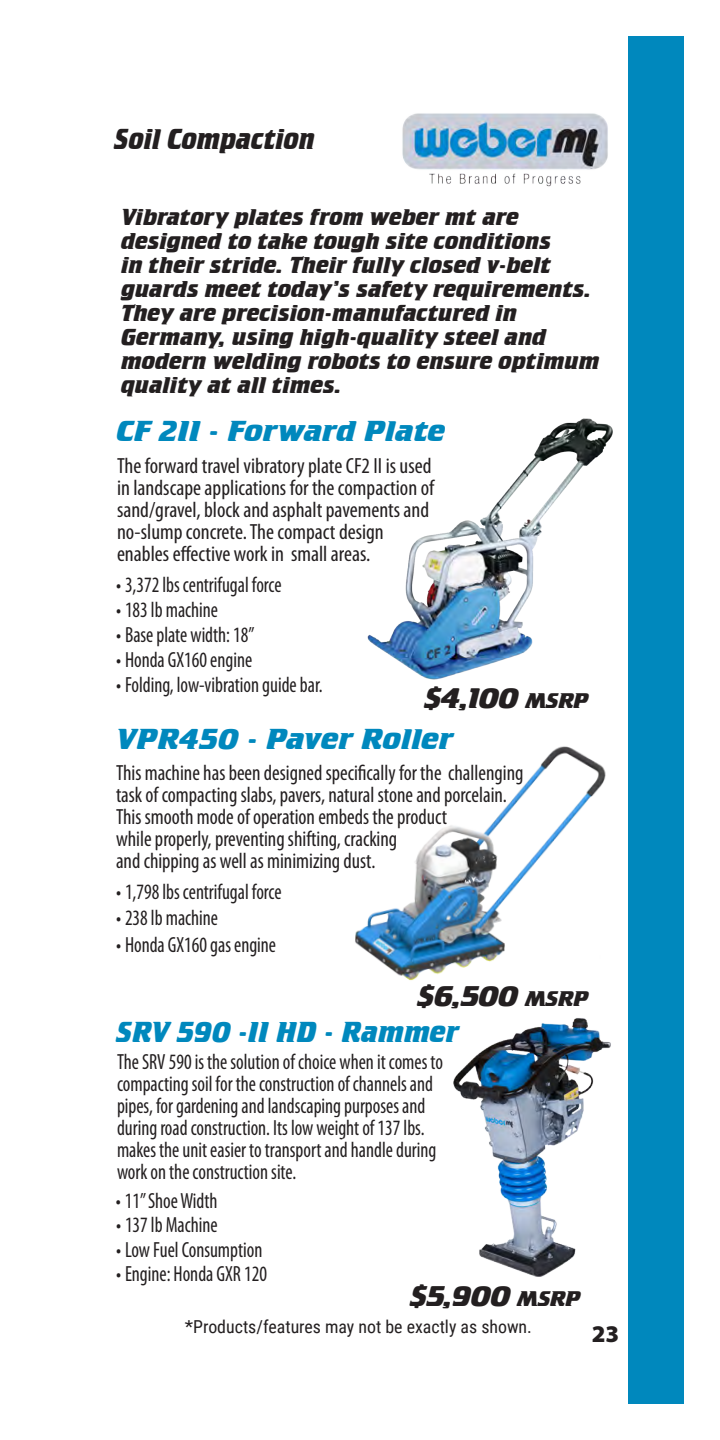
<style>
.page{position:relative;width:720px;height:1440px;background:#fff}
.page>*{position:absolute;margin:0;border:0;box-sizing:border-box;transform-origin:0 0}
.t1{font:30px "Crillee Bold Italic Plain";color:#0088bd;scale:1.1 1}
.t2{font:30px "Crillee Bold Italic Plain";color:#0088bd}
.t3{font:30px "Crillee Bold Italic Plain";color:#231f20;scale:.9 1}
.t4{font:29.6px "Crillee Bold Italic Plain";letter-spacing:-.03em;color:#231f20;scale:1.1 1}
.t5{font:24px/24px "Crillee Bold Italic Plain";color:#231f20}
.t6{font:900 24px "Myriad Pro";color:#231f20}
.t7{font:condensed 22px/22px "Myriad Pro";color:#231f20;scale:.9 1}
.t8{font:condensed 22px/22px "Myriad Pro";color:#231f20;scale:.95 1}
.t9{font:condensed 22px/22px "Myriad Pro";color:#231f20}
.t10{font:17.8px "Roboto Condensed";color:#231f20}
.s1{font-size:22px}
.s2{font-family:"Roboto"}
</style>
<div class="page">
<div style="left:629px;top:36px;width:55px;height:1368px;background:#0088bd"></div>
<img style="left:601px;top:116px;width:7px;height:51px">
<svg style="left:355px;top:113px;width:246px;height:1164px"></svg>
<div style="left:370px;top:863px;width:7px;height:8px;border:6px solid #fff;border-radius:50%"></div>
<h1 class="t3" style="left:114px;top:121px;width:224px">Soil Compaction</h1>
<p class="t5" style="left:121px;top:205px;width:480px">Vibratory plates from weber mt are designed to take tough site conditions<br>in their stride. Their fully closed v-belt guards meet today’s safety requirements.<br>They are precision-manufactured in Germany, using high-quality steel and modern welding robots to ensure optimum quality at all times.</p>
<h1 class="t1" style="left:116px;top:414px;width:301px">CF 2II - Forward Plate</h1>
<p class="t9" style="left:117px;top:454px;width:319px">The forward travel vibratory plate CF2 II is used in landscape applications for the compaction of sand/gravel, block and asphalt pavements and no-slump concrete. The compact design enables effective work in small areas.</p>
<p class="t7" style="left:116px;top:574px;width:186px">• 3,372 lbs centrifugal force</p>
<p class="t7" style="left:116px;top:599px;width:115px">• 183 lb machine</p>
<p class="t7" style="left:116px;top:623px;width:155px">• Base plate width: 18”</p>
<p class="t7" style="left:116px;top:648px;width:153px">• Honda GX160 engine</p>
<p class="t7" style="left:116px;top:673px;width:231px">• Folding, low-vibration guide bar.</p>
<h2 class="t4" style="left:425px;top:681px;width:151px">$4,100 <span class="s1">MSRP</span></h2>
<h1 class="t1" style="left:116px;top:722px;width:308px">VPR450 - Paver Roller</h1>
<p class="t8" style="left:116px;top:761px;width:431px">This machine has been designed specifically for the challenging task of compacting slabs, pavers, natural stone and porcelain.<br>This smooth mode of operation embeds the product<br>while properly, preventing shifting, cracking<br>and chipping as well as minimizing dust.</p>
<p class="t7" style="left:116px;top:880px;width:186px">• 1,798 lbs centrifugal force</p>
<p class="t7" style="left:116px;top:906px;width:115px">• 238 lb machine</p>
<p class="t7" style="left:116px;top:933px;width:179px">• Honda GX160 gas engine</p>
<h2 class="t4" style="left:418px;top:979px;width:157px">$6,500 <span class="s1">MSRP</span></h2>
<h1 class="t2" style="left:116px;top:1015px;width:344px">SRV 590 -II HD - Rammer</h1>
<p class="t7" style="left:117px;top:1050px;width:364px">The SRV 590 is the solution of choice when it comes to compacting soil for the construction of channels and pipes, for gardening and landscaping purposes and during road construction. Its low weight of 137 lbs. makes the unit easier to transport and handle during work on the construction site.</p>
<p class="t7" style="left:116px;top:1189px;width:114px">• 11” Shoe Width</p>
<p class="t7" style="left:116px;top:1213px;width:114px">• 137 lb Machine</p>
<p class="t7" style="left:116px;top:1238px;width:164px">• Low Fuel Consumption</p>
<p class="t7" style="left:116px;top:1262px;width:169px">• Engine: Honda GXR 120</p>
<h2 class="t4" style="left:410px;top:1279px;width:156px">$5,900 <span class="s1">MSRP</span></h2>
<p class="t10" style="left:185px;top:1314px;width:349px"><span class="s2">*</span>Products/features may not be exactly as shown.</p>
<p class="t6" style="left:592px;top:1318px;width:29px">23</p>
</div>
